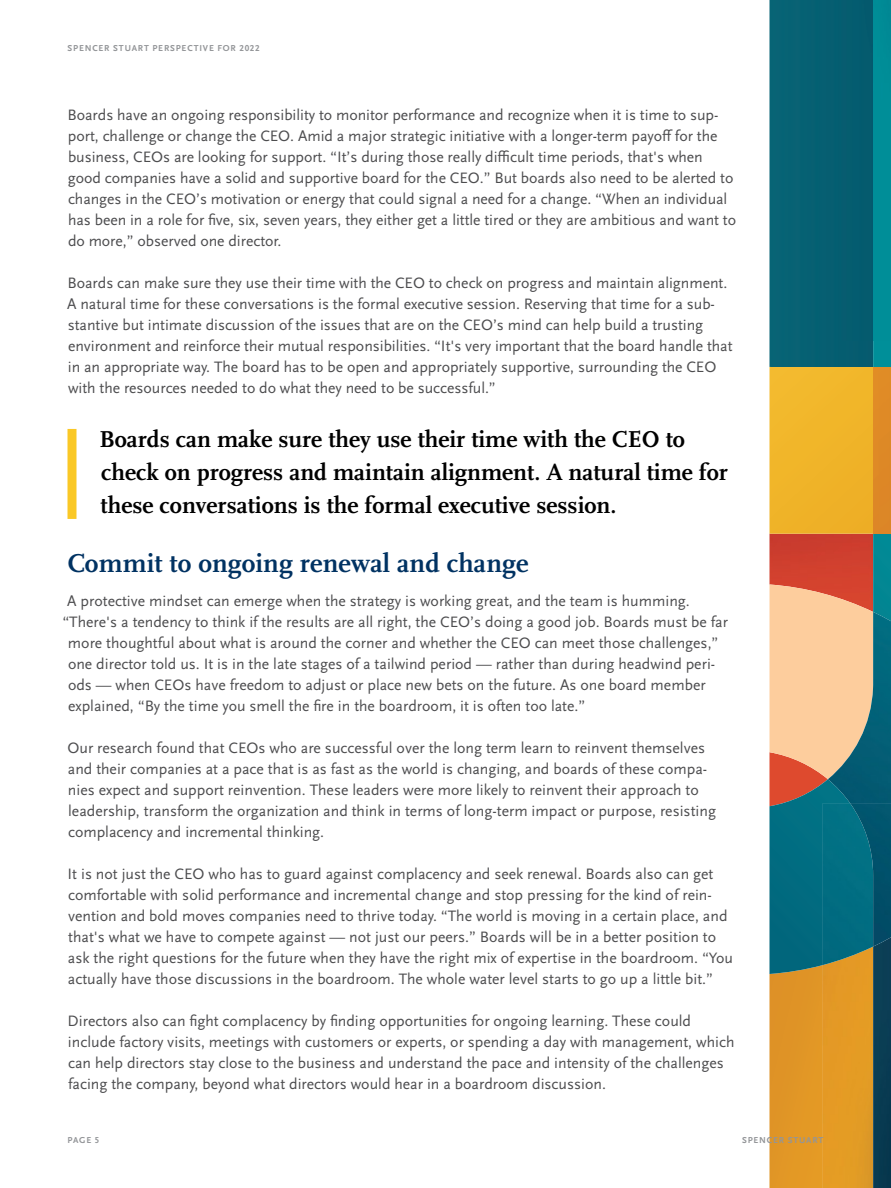
<style>
.page{position:relative;width:891px;height:1188px;background:#fff}
.page>*{position:absolute;margin:0;border:0;box-sizing:border-box;transform-origin:0 0}
.t1{font:700 27px "Scala Pro";letter-spacing:.005em;color:#003262}
.t2{font:700 24px/33px "Scala Pro";color:#000}
.t3{font:15.75px/21px "Scala Sans Pro";color:#4d4d4f}
.t4{font:700 9px "Scala Sans Pro";letter-spacing:.09em;color:#939598}
</style>
<div class="page">
<div style="left:68px;top:429px;width:8px;height:90px;background:#fac826"></div>
<div style="left:770px;top:974px;width:52px;height:214px;background:#e09626"></div>
<svg style="left:770px;top:534px;width:121px;height:440px"></svg>
<div style="left:822px;top:965px;width:51px;height:223px;background:#e49b24"></div>
<div style="left:873px;top:965px;width:18px;height:223px;background:#0a3d53"></div>
<img style="left:822px;top:806px;width:69px;height:159px">
<svg style="left:770px;top:585px;width:103px;height:221px"></svg>
<img style="left:828px;top:612px;width:63px;height:192px">
<img style="left:851px;top:804px;width:40px;height:143px">
<svg style="left:770px;top:0;width:121px;height:534px"></svg>
<div style="left:873px;top:367px;width:18px;height:167px;background:#dd8926"></div>
<p class="t4" style="left:68px;top:43px;width:13px">SPENCER</p>
<p class="t4" style="left:113px;top:43px;width:13px">STUART</p>
<p class="t4" style="left:152px;top:43px;width:13px">PERSPECTI</p>
<p class="t4" style="left:203px;top:43px;width:22px">VE FOR</p>
<p class="t4" style="left:239px;top:43px;width:22px">2022</p>
<p class="t3" style="left:68px;top:104px;width:670px">Boards have an ongoing responsibility to monitor performance and recognize when it is time to sup&shy;port, challenge or change the CEO. Amid a major strategic initiative with a longer-term payoff for the business, CEOs are looking for support. “It’s during those really difficult time periods, that's when good companies have a solid and supportive board for the CEO.” But boards also need to be alerted to changes in the CEO’s motivation or energy that could signal a need for a change. “When an individual has been in a role for five, six, seven years, they either get a little tired or they are ambitious and want to do more,” observed one director.</p>
<p class="t3" style="left:67px;top:272px;width:667px">Boards can make sure they use their time with the CEO to check on progress and maintain alignment.<br>A natural time for these conversations is the formal executive session. Reserving that time for a sub&shy;stantive but intimate discussion of the issues that are on the CEO’s mind can help build a trusting environment and reinforce their mutual responsibilities. “It's very important that the board handle that in an appropriate way. The board has to be open and appropriately supportive, surrounding the CEO with the resources needed to do what they need to be successful.”</p>
<h2 class="t2" style="left:100px;top:422px;width:630px">Boards can make sure they use their time with the CEO to check on progress and maintain alignment. A natural time for these conversations is the formal executive session.</h2>
<h1 class="t1" style="left:67px;top:547px;width:463px">Commit to ongoing renewal and change</h1>
<p class="t3" style="left:67px;top:590px;width:624px">A protective mindset can emerge when the strategy is working great, and the team is humming.</p>
<p class="t3" style="left:62px;top:611px;width:667px">“There's a tendency to think if the results are all right, the CEO’s doing a good job. Boards must be far</p>
<p class="t3" style="left:68px;top:632px;width:652px">more thoughtful about what is around the corner and whether the CEO can meet those challenges,”</p>
<p class="t3" style="left:68px;top:653px;width:649px">one director told us. It is in the late stages of a tailwind period — rather than during headwind peri-</p>
<p class="t3" style="left:68px;top:674px;width:639px">ods — when CEOs have freedom to adjust or place new bets on the future. As one board member</p>
<p class="t3" style="left:68px;top:695px;width:519px">explained, “By the time you smell the fire in the boardroom, it is often too late.”</p>
<p class="t3" style="left:67px;top:737px;width:650px">Our research found that CEOs who are successful over the long term learn to reinvent themselves and their companies at a pace that is as fast as the world is changing, and boards of these compa&shy;nies expect and support reinvention. These leaders were more likely to reinvent their approach to leadership, transform the organization and think in terms of long-term impact or purpose, resisting complacency and incremental thinking.</p>
<p class="t3" style="left:68px;top:863px;width:667px">It is not just the CEO who has to guard against complacency and seek renewal. Boards also can get comfortable with solid performance and incremental change and stop pressing for the kind of rein&shy;vention and bold moves companies need to thrive today. “The world is moving in a certain place, and that's what we have to compete against — not just our peers.” Boards will be in a better position to ask the right questions for the future when they have the right mix of expertise in the boardroom. “You actually have those discussions in the boardroom. The whole water level starts to go up a little bit.”</p>
<p class="t3" style="left:68px;top:1010px;width:668px">Directors also can fight complacency by finding opportunities for ongoing learning. These could include factory visits, meetings with customers or experts, or spending a day with management, which can help directors stay close to the business and understand the pace and intensity of the challenges facing the company, beyond what directors would hear in a boardroom discussion.</p>
<p class="t4" style="left:68px;top:1135px;width:33px">PAGE 5</p>
<p class="t4" style="left:742px;top:1135px;width:83px">SPENCER STUART</p>
</div>
